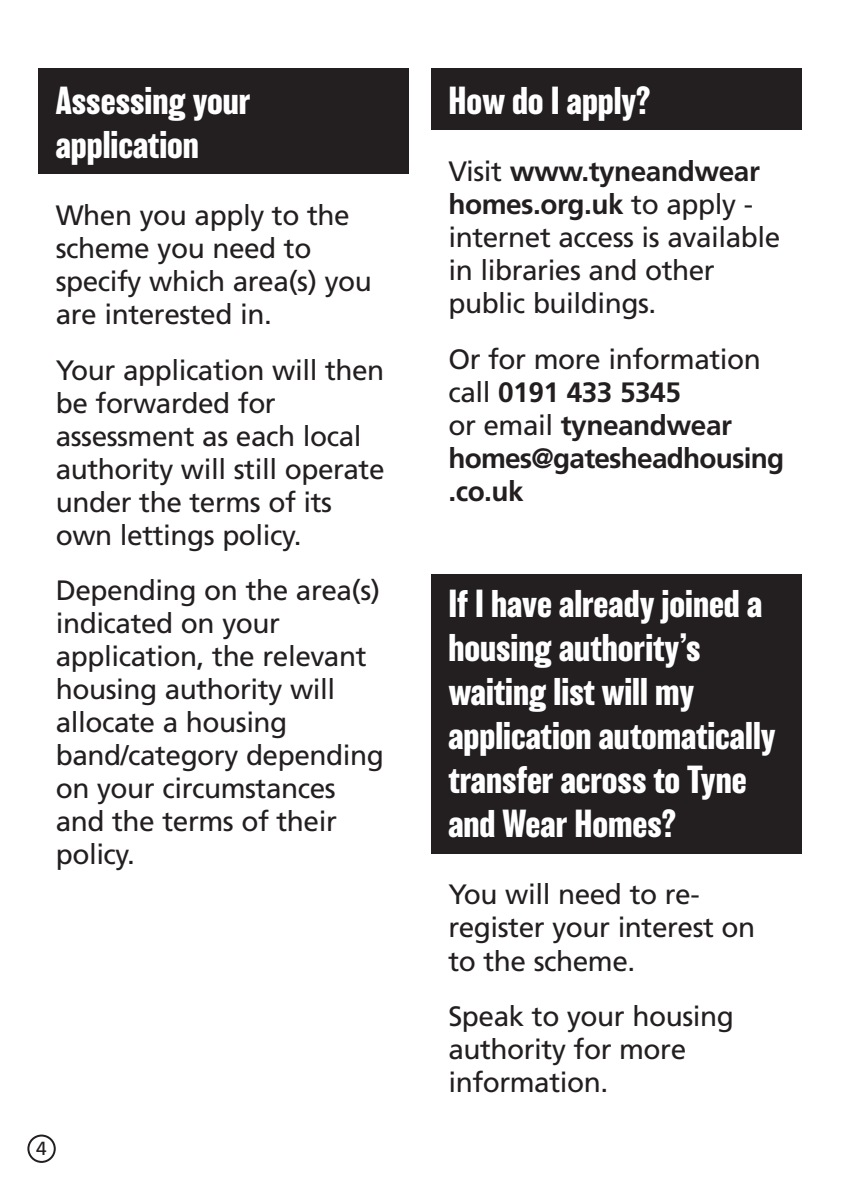
<style>
.page{position:relative;width:842px;height:1191px;background:#fff}
.page>*{position:absolute;margin:0;border:0;box-sizing:border-box;transform-origin:0 0}
.t1{font:700 36px/44px "Balboa";color:#fff}
.t2{font:28px/33px "Frutiger";letter-spacing:-.015em;color:#231f20}
.t3{font:700 28px/33px "Frutiger";letter-spacing:-.015em;color:#231f20}
.t4{font:19px "Frutiger";color:#231f20}
.s1{font-weight:700}
.s2{font-weight:400}
</style>
<div class="page">
<div style="left:39px;top:68px;width:370px;height:106px;background:#231f20"></div>
<div style="left:431px;top:68px;width:370px;height:62px;background:#231f20"></div>
<div style="left:431px;top:574px;width:370px;height:279px;background:#231f20"></div>
<svg style="left:27px;top:1134px;width:29px;height:28px"></svg>
<p class="t1" style="left:56px;top:82px;width:197px">Assessing your application</p>
<p class="t2" style="left:56px;top:201px;width:318px">When you apply to the scheme you need to specify which area(s) you are interested in.</p>
<p class="t2" style="left:56px;top:355px;width:330px">Your application will then be forwarded for assessment as each local authority will still operate under the terms of its own lettings policy.</p>
<p class="t2" style="left:56px;top:576px;width:330px">Depending on the area(s) indicated on your application, the relevant housing authority will allocate a housing band/category depending on your circumstances and the terms of their policy.</p>
<p class="t4" style="left:36px;top:1140px;width:12px">4</p>
<p class="t1" style="left:448px;top:82px;width:204px">How do I apply?</p>
<p class="t2" style="left:448px;top:157px;width:333px">Visit <span class="s1">www.tyneandwear homes.org.uk</span> to apply - internet access is available in libraries and other public buildings.</p>
<p class="t3" style="left:448px;top:344px;width:337px"><span class="s2">Or for more information call</span> 0191 433 5345<br><span class="s2">or email</span> tyneandwear homes@gatesheadhousing .co.uk</p>
<p class="t1" style="left:448px;top:585px;width:329px">If I have already joined a housing authority’s waiting list will my application automatically transfer across to Tyne and Wear Homes?</p>
<p class="t2" style="left:448px;top:880px;width:308px">You will need to re&shy;register your interest on to the scheme.</p>
<p class="t2" style="left:448px;top:1002px;width:287px">Speak to your housing authority for more information.</p>
</div>
